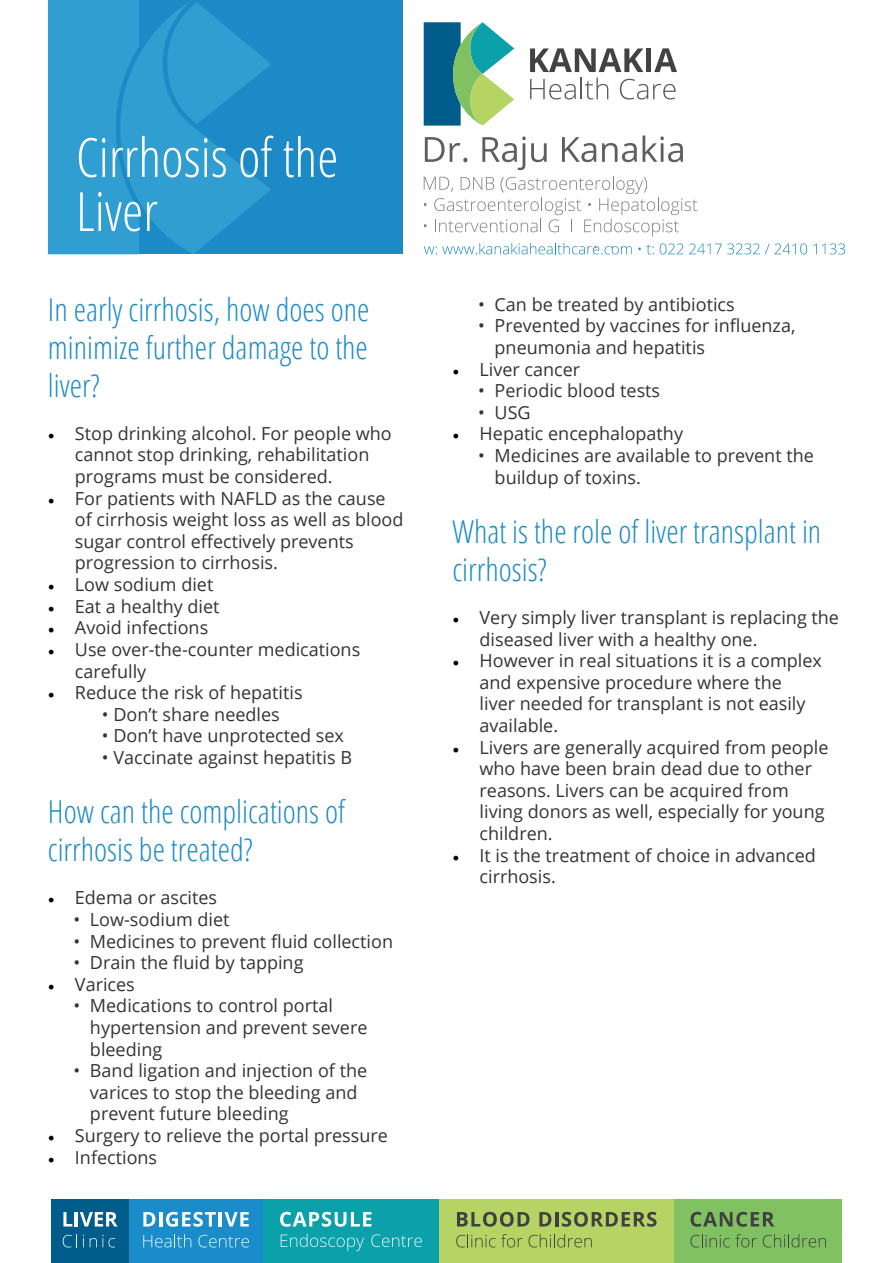
<style>
.page{position:relative;width:893px;height:1263px;background:#fff}
.page>*{position:absolute;margin:0;border:0;box-sizing:border-box;transform-origin:0 0}
.t1{font:300 condensed 54px/54px "Open Sans";color:#fff}
.t2{font:300 condensed 31.5px/37.8px "Open Sans";color:#1c8ac7}
.t3{font:18px/21.6px "Open Sans";color:#333}
.s1{font-family:"Minion Pro";color:#000}
</style>
<div class="page">
<svg style="left:638px;top:244px;width:16px;height:10px"></svg>
<svg style="left:660px;top:243px;width:23px;height:11px"></svg>
<svg style="left:689px;top:243px;width:118px;height:11px"></svg>
<svg style="left:813px;top:243px;width:32px;height:11px"></svg>
<div style="left:48px;top:0;width:354px;height:254px;background:#1c8ac7"></div>
<svg style="left:48px;top:0;width:223px;height:254px"></svg>
<svg style="left:425px;top:137px;width:42px;height:25px"></svg>
<svg style="left:482px;top:136px;width:65px;height:34px"></svg>
<svg style="left:562px;top:137px;width:34px;height:25px"></svg>
<svg style="left:602px;top:136px;width:81px;height:26px"></svg>
<svg style="left:424px;top:243px;width:208px;height:11px"></svg>
<svg style="left:424px;top:176px;width:273px;height:60px"></svg>
<svg style="left:530px;top:48px;width:113px;height:24px"></svg>
<div style="left:646px;top:48px;width:5px;height:24px;background:#424242"></div>
<svg style="left:654px;top:48px;width:23px;height:24px"></svg>
<svg style="left:530px;top:78px;width:78px;height:21px"></svg>
<svg style="left:620px;top:79px;width:55px;height:20px"></svg>
<svg style="left:424px;top:22px;width:90px;height:104px"></svg>
<div style="left:438px;top:1199px;width:237px;height:64px;background:#b5d463"></div>
<svg style="left:457px;top:1212px;width:72px;height:15px"></svg>
<svg style="left:539px;top:1212px;width:12px;height:14px"></svg>
<hr style="left:555px;top:1212px;width:3px;height:14px;background:#404042">
<svg style="left:562px;top:1212px;width:94px;height:15px"></svg>
<svg style="left:456px;top:1234px;width:136px;height:13px"></svg>
<div style="left:51px;top:1199px;width:78px;height:64px;background:#005c8a"></div>
<div style="left:129px;top:1199px;width:134px;height:64px;background:#1a8cc9"></div>
<svg style="left:63px;top:1212px;width:9px;height:14px"></svg>
<hr style="left:75px;top:1212px;width:3px;height:14px;background:#fff">
<svg style="left:80px;top:1212px;width:38px;height:14px"></svg>
<svg style="left:63px;top:1234px;width:21px;height:13px"></svg>
<svg style="left:90px;top:1235px;width:25px;height:12px"></svg>
<svg style="left:143px;top:1212px;width:12px;height:14px"></svg>
<hr style="left:159px;top:1212px;width:3px;height:14px;background:#fff">
<svg style="left:166px;top:1212px;width:50px;height:15px"></svg>
<hr style="left:219px;top:1212px;width:3px;height:14px;background:#fff">
<svg style="left:225px;top:1212px;width:24px;height:14px"></svg>
<svg style="left:143px;top:1234px;width:48px;height:13px"></svg>
<svg style="left:198px;top:1235px;width:51px;height:12px"></svg>
<div style="left:263px;top:1199px;width:175px;height:64px;background:#0aa1ab"></div>
<div style="left:675px;top:1199px;width:167px;height:64px;background:#80c261"></div>
<svg style="left:691px;top:1212px;width:83px;height:15px"></svg>
<svg style="left:690px;top:1234px;width:67px;height:13px"></svg>
<svg style="left:763px;top:1234px;width:63px;height:13px"></svg>
<svg style="left:280px;top:1212px;width:91px;height:15px"></svg>
<svg style="left:281px;top:1234px;width:83px;height:17px"></svg>
<svg style="left:371px;top:1234px;width:51px;height:13px"></svg>
<h1 class="t1" style="left:76px;top:129px;width:264px">Cirrhosis of the<br>Liver</h1>
<h2 class="t2" style="left:48px;top:290px;width:323px;text-align:justify">In early cirrhosis, how does one minimize further damage to the liver?</h2>
<p class="t3" style="left:75px;top:422px;width:318px;text-indent:-27px"><span class="s1">•</span> Stop drinking alcohol. For people who cannot stop drinking, rehabilitation programs must be considered.</p>
<p class="t3" style="left:75px;top:487px;width:330px;text-indent:-27px"><span class="s1">•</span> For patients with NAFLD as the cause of cirrhosis weight loss as well as blood sugar control effectively prevents progression to cirrhosis.</p>
<p class="t3" style="left:48px;top:573px;width:167px"><span class="s1">•</span> Low sodium diet</p>
<p class="t3" style="left:48px;top:595px;width:173px"><span class="s1">•</span> Eat a healthy diet</p>
<p class="t3" style="left:48px;top:616px;width:162px"><span class="s1">•</span> Avoid infections</p>
<p class="t3" style="left:75px;top:638px;width:287px;text-indent:-27px"><span class="s1">•</span> Use over-the-counter medications carefully</p>
<p class="t3" style="left:48px;top:681px;width:256px"><span class="s1">•</span> Reduce the risk of hepatitis</p>
<p class="t3" style="left:102px;top:703px;width:179px">• Don’t share needles</p>
<p class="t3" style="left:102px;top:724px;width:244px">• Don’t have unprotected sex</p>
<p class="t3" style="left:102px;top:746px;width:252px">• Vaccinate against hepatitis B</p>
<h2 class="t2" style="left:48px;top:792px;width:299px">How can the complications of cirrhosis be treated?</h2>
<p class="t3" style="left:48px;top:886px;width:171px"><span class="s1">•</span> Edema or ascites</p>
<p class="t3" style="left:73px;top:908px;width:158px">• Low-sodium diet</p>
<p class="t3" style="left:73px;top:930px;width:321px">• Medicines to prevent fluid collection</p>
<p class="t3" style="left:73px;top:951px;width:232px">• Drain the fluid by tapping</p>
<p class="t3" style="left:48px;top:973px;width:88px"><span class="s1">•</span> Varices</p>
<p class="t3" style="left:90px;top:994px;width:279px;text-indent:-17px">• Medications to control portal hypertension and prevent severe bleeding</p>
<p class="t3" style="left:90px;top:1059px;width:279px;text-indent:-17px">• Band ligation and injection of the varices to stop the bleeding and prevent future bleeding</p>
<p class="t3" style="left:48px;top:1124px;width:341px"><span class="s1">•</span> Surgery to relieve the portal pressure</p>
<p class="t3" style="left:48px;top:1146px;width:111px"><span class="s1">•</span> Infections</p>
<p class="t3" style="left:478px;top:293px;width:258px">• Can be treated by antibiotics</p>
<p class="t3" style="left:495px;top:314px;width:302px;text-indent:-17px">• Prevented by vaccines for influenza, pneumonia and hepatitis</p>
<p class="t3" style="left:453px;top:358px;width:129px"><span class="s1">•</span> Liver cancer</p>
<p class="t3" style="left:478px;top:379px;width:184px">• Periodic blood tests</p>
<p class="t3" style="left:478px;top:401px;width:54px">• USG</p>
<p class="t3" style="left:453px;top:422px;width:232px"><span class="s1">•</span> Hepatic encephalopathy</p>
<p class="t3" style="left:495px;top:444px;width:321px;text-indent:-17px">• Medicines are available to prevent the buildup of toxins.</p>
<h2 class="t2" style="left:453px;top:512px;width:370px">What is the role of liver transplant in cirrhosis?</h2>
<p class="t3" style="left:480px;top:606px;width:361px;text-indent:-27px"><span class="s1">•</span> Very simply liver transplant is replacing the diseased liver with a healthy one.</p>
<p class="t3" style="left:480px;top:649px;width:344px;text-indent:-27px"><span class="s1">•</span> However in real situations it is a complex and expensive procedure where the<br>liver needed for transplant is not easily available.</p>
<p class="t3" style="left:480px;top:736px;width:350px;text-indent:-27px"><span class="s1">•</span> Livers are generally acquired from people who have been brain dead due to other reasons. Livers can be acquired from living donors as well, especially for young children.</p>
<p class="t3" style="left:480px;top:844px;width:338px;text-indent:-27px"><span class="s1">•</span> It is the treatment of choice in advanced cirrhosis.</p>
</div>
